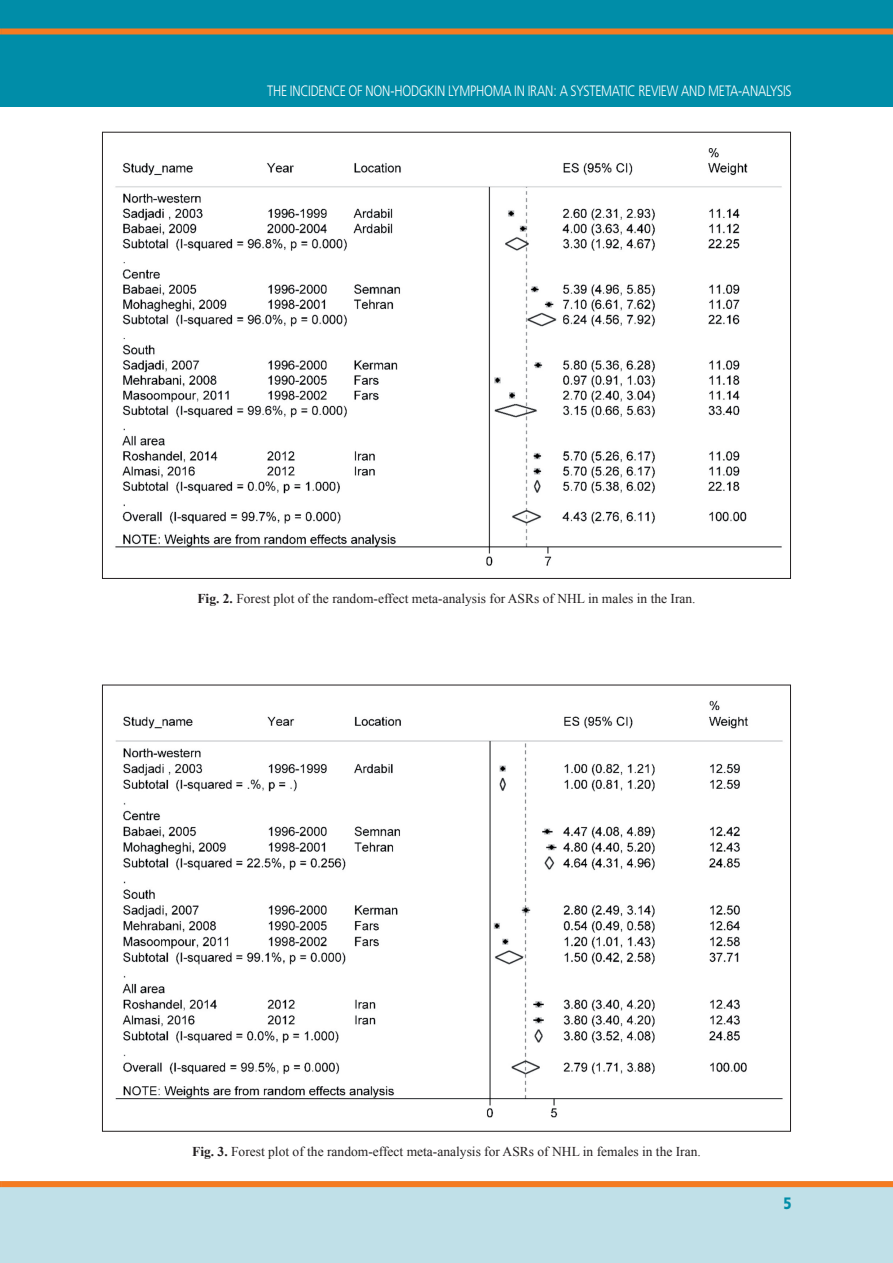
<style>
.page{position:relative;width:893px;height:1263px;background:#fff}
.page>*{position:absolute;margin:0;border:0;box-sizing:border-box;transform-origin:0 0}
.t1{font:900 16.5px "Frutiger";color:#008da8;scale:.8 1}
.t2{font:300 15px "Frutiger";letter-spacing:-.02em;color:#fff;scale:.82 1}
.t3{font:13.5px "Times New Roman";color:#231f20}
.s1{font-weight:700}
</style>
<div class="page">
<hr style="left:0;top:0;width:1px;height:106px;background:#008da8">
<div style="left:1px;top:0;width:892px;height:106px;background:#008da8"></div>
<hr style="left:0;top:1181px;width:1px;height:82px;background:#c0e0e8">
<div style="left:1px;top:1181px;width:892px;height:82px;background:#c0e0e8"></div>
<div style="left:1px;top:28px;width:892px;height:6px;background:#f47b21"></div>
<div style="left:1px;top:1181px;width:892px;height:6px;background:#f47b21"></div>
<img style="left:115px;top:149px;width:667px;height:417px">
<img style="left:115px;top:700px;width:668px;height:418px">
<p class="t2" style="left:267px;top:83px;width:641px">THE INCIDENCE OF NON-HODGKIN LYMPHOMA IN IRAN: A SYSTEMATIC REVIEW AND META-ANALYSIS</p>
<p class="t3" style="left:197px;top:589px;width:500px"><span class="s1">Fig. 2.</span> Forest plot of the random-effect meta-analysis for ASRs of NHL in males in the Iran.</p>
<p class="t3" style="left:192px;top:1142px;width:510px"><span class="s1">Fig. 3.</span> Forest plot of the random-effect meta-analysis for ASRs of NHL in females in the Iran.</p>
<p class="t1" style="left:783px;top:1193px;width:12px">5</p>
</div>
